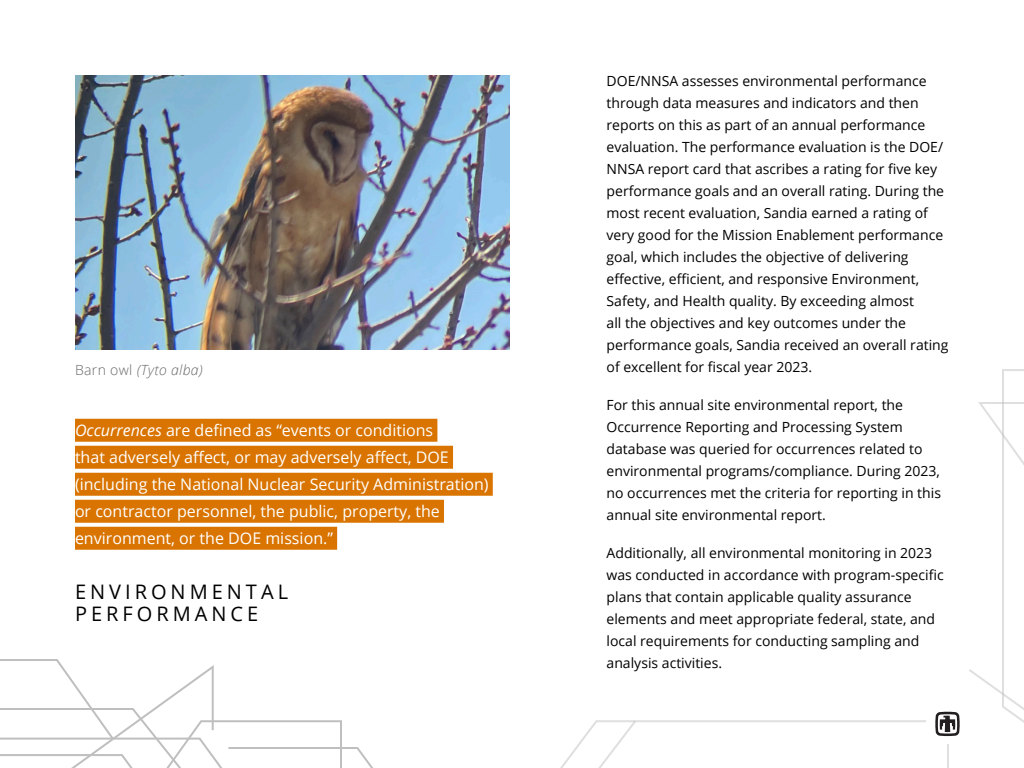
<style>
.page{position:relative;width:1024px;height:768px;background:#fff}
.page>*{position:absolute;margin:0;border:0;box-sizing:border-box;transform-origin:0 0}
.Heading{font:20px/22px "Open Sans";letter-spacing:.2em;color:#000}
.Call-out{font:16px/27px "Open Sans";color:#fff}
.Copy{font:14px/22px "Open Sans";color:#000}
.t1{font:italic 300 14px "Open Sans";letter-spacing:.025em;color:#666}
.s1{font-style:normal}
.s2{font-style:italic}
</style>
<div class="page">
<svg style="left:969px;top:369px;width:55px;height:354px"></svg>
<svg style="left:0;top:659px;width:373px;height:109px"></svg>
<svg style="left:560px;top:712px;width:400px;height:56px"></svg>
<div style="left:75px;top:419px;width:362px;height:23px;background:#d97400"></div>
<div style="left:75px;top:446px;width:378px;height:23px;background:#d97400"></div>
<div style="left:75px;top:473px;width:418px;height:23px;background:#d97400"></div>
<div style="left:75px;top:500px;width:369px;height:23px;background:#d97400"></div>
<div style="left:75px;top:527px;width:262px;height:23px;background:#d97400"></div>
<img style="left:75px;top:75px;width:435px;height:274px">
<p class="t1" style="left:75px;top:360px;width:129px"><span class="s1">Barn owl</span> (Tyto alba)</p>
<p class="Call-out" style="left:75px;top:417px;width:415px"><span class="s2">Occurrences</span> are defined as “events or conditions<br>that adversely affect, or may adversely affect, DOE (including the National Nuclear Security Administration) or contractor personnel, the public, property, the environment, or the DOE mission.”</p>
<p class="Heading" style="left:75px;top:580px;width:215px">ENVIRONMENTAL<br>PERFORMANCE</p>
<p class="Copy" style="left:607px;top:69px;width:343px">DOE/NNSA assesses environmental performance through data measures and indicators and then reports on this as part of an annual performance evaluation. The performance evaluation is the DOE/ NNSA report card that ascribes a rating for five key performance goals and an overall rating. During the most recent evaluation, Sandia earned a rating of very good for the Mission Enablement performance goal, which includes the objective of delivering effective, efficient, and responsive Environment, Safety, and Health quality. By exceeding almost<br>all the objectives and key outcomes under the performance goals, Sandia received an overall rating of excellent for fiscal year 2023.</p>
<p class="Copy" style="left:607px;top:393px;width:336px">For this annual site environmental report, the Occurrence Reporting and Processing System database was queried for occurrences related to environmental programs/compliance. During 2023, no occurrences met the criteria for reporting in this annual site environmental report.</p>
<p class="Copy" style="left:607px;top:541px;width:339px">Additionally, all environmental monitoring in 2023 was conducted in accordance with program-specific plans that contain applicable quality assurance elements and meet appropriate federal, state, and local requirements for conducting sampling and analysis activities.</p>
</div>
